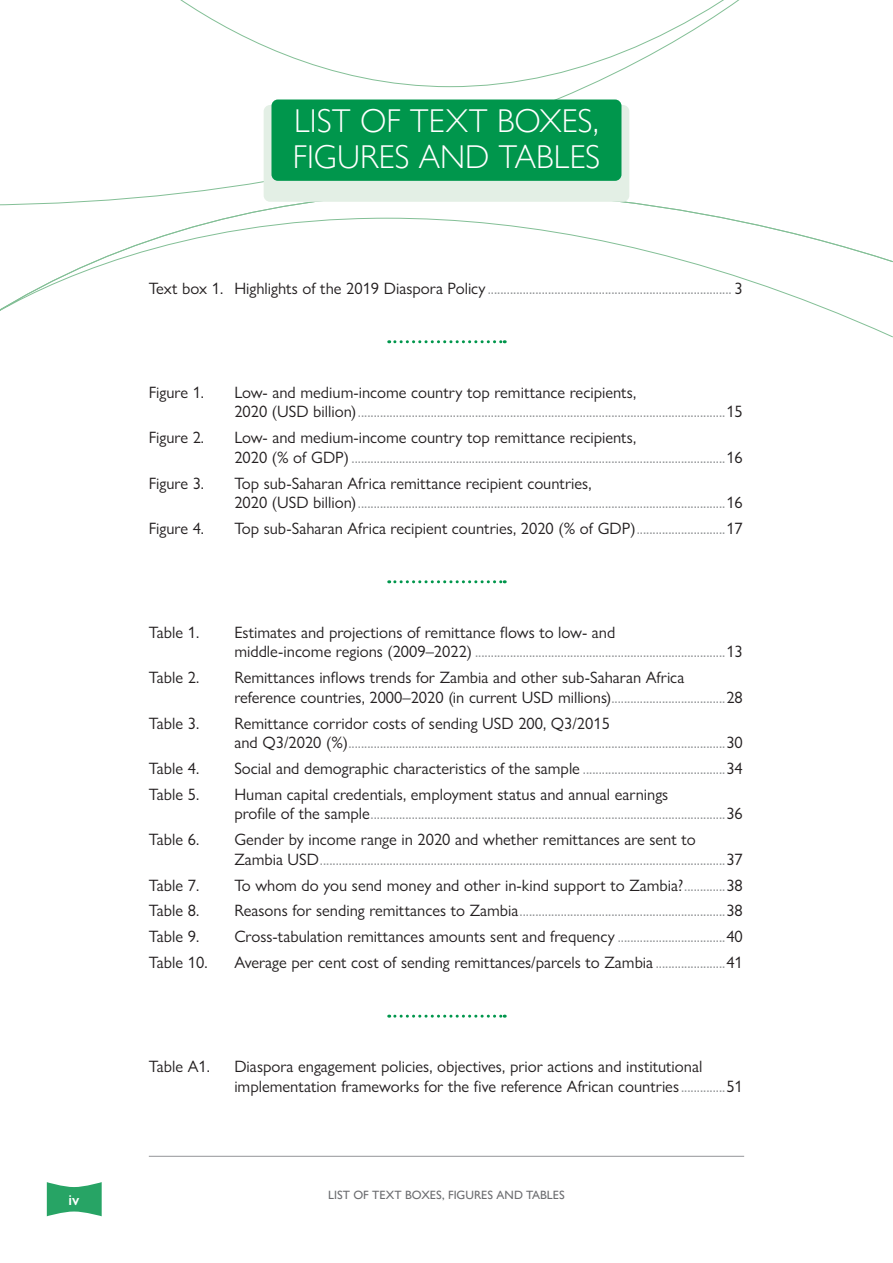
<style>
.page{position:relative;width:893px;height:1263px;background:#fff}
.page>*{position:absolute;margin:0;border:0;box-sizing:border-box;transform-origin:0 0}
.t1{font:300 33px/36px "Gill Sans Nova";color:#fff}
.t2{font:16.5px/19.5px "Gill Sans Nova";color:#939598}
.t3{font:16.5px/19.5px "Gill Sans Nova";color:#231f20}
.t4{font:600 15px "Gill Sans Nova";color:#fff}
.t5{font:500 12px "Gill Sans Nova";color:#6c6d70}
.s1{color:#231f20}
.s2{color:#939598}
</style>
<div class="page">
<svg style="left:180px;top:0;width:559px;height:191px"></svg>
<svg style="left:0;top:191px;width:893px;height:133px"></svg>
<div style="left:264px;top:105px;width:365px;height:97px;background:#e3efe5;border-radius:6px"></div>
<div style="left:271px;top:99px;width:350px;height:82px;background:#00964c;border-radius:6px"></div>
<svg style="left:389px;top:340px;width:116px;height:3px"></svg>
<svg style="left:389px;top:580px;width:116px;height:3px"></svg>
<svg style="left:389px;top:1015px;width:116px;height:3px"></svg>
<hr style="left:149px;top:1156px;width:595px;height:1px;background:#939598">
<svg style="left:47px;top:1182px;width:55px;height:34px;background:#4cb37f"></svg>
<h1 class="t1" style="left:293px;top:103px;width:309px">LIST OF TEXT BOXES,<br>FIGURES AND TABLES</h1>
<p class="t2" style="left:149px;top:278px;width:595px"><span class="s1">Text box 1. Highlights of the 2019 Diaspora Policy</span> ............................................................................. <span class="s1">3</span></p>
<p class="t3" style="left:149px;top:382px;width:57px">Figure 1.</p>
<p class="t2" style="left:234px;top:382px;width:510px"><span class="s1">Low- and medium-income country top remittance recipients,<br>2020 (USD billion)</span>....................................................................................................................<span class="s1">15</span></p>
<p class="t3" style="left:149px;top:428px;width:57px">Figure 2.</p>
<p class="t2" style="left:234px;top:428px;width:510px"><span class="s1">Low- and medium-income country top remittance recipients,<br>2020 (% of GDP)</span>......................................................................................................................<span class="s1">16</span></p>
<p class="t3" style="left:149px;top:473px;width:57px">Figure 3.</p>
<p class="t2" style="left:234px;top:473px;width:510px"><span class="s1">Top sub-Saharan Africa remittance recipient countries,<br>2020 (USD billion)</span>....................................................................................................................<span class="s1">16</span></p>
<p class="t3" style="left:149px;top:518px;width:57px">Figure 4.</p>
<p class="t3" style="left:234px;top:518px;width:510px">Top sub-Saharan Africa recipient countries, 2020 (% of GDP)<span class="s2">............................</span>17</p>
<p class="t3" style="left:149px;top:622px;width:52px">Table 1.</p>
<p class="t3" style="left:234px;top:622px;width:510px">Estimates and projections of remittance flows to low- and<br>middle-income regions (2009–2022) <span class="s2">...............................................................................</span>13</p>
<p class="t3" style="left:149px;top:668px;width:52px">Table 2.</p>
<p class="t3" style="left:234px;top:668px;width:510px">Remittances inflows trends for Zambia and other sub-Saharan Africa reference countries, 2000–2020 (in current USD millions)<span class="s2">....................................</span>28</p>
<p class="t3" style="left:149px;top:713px;width:52px">Table 3.</p>
<p class="t2" style="left:234px;top:713px;width:510px"><span class="s1">Remittance corridor costs of sending USD 200, Q3/2015<br>and Q3/2020 (%)</span>.......................................................................................................................<span class="s1">30</span></p>
<p class="t3" style="left:149px;top:758px;width:52px">Table 4.</p>
<p class="t3" style="left:234px;top:758px;width:510px">Social and demographic characteristics of the sample <span class="s2">.............................................</span>34</p>
<p class="t3" style="left:149px;top:784px;width:52px">Table 5.</p>
<p class="t2" style="left:234px;top:784px;width:510px"><span class="s1">Human capital credentials, employment status and annual earnings<br>profile of the sample</span>................................................................................................................<span class="s1">36</span></p>
<p class="t3" style="left:149px;top:830px;width:52px">Table 6.</p>
<p class="t2" style="left:234px;top:830px;width:510px"><span class="s1">Gender by income range in 2020 and whether remittances are sent to<br>Zambia USD</span>................................................................................................................................<span class="s1">37</span></p>
<p class="t3" style="left:149px;top:875px;width:52px">Table 7.</p>
<p class="t3" style="left:234px;top:875px;width:510px">To whom do you send money and other in-kind support to Zambia?<span class="s2">.............</span>38</p>
<p class="t3" style="left:149px;top:901px;width:52px">Table 8.</p>
<p class="t2" style="left:234px;top:901px;width:510px"><span class="s1">Reasons for sending remittances to Zambia</span>.................................................................<span class="s1">38</span></p>
<p class="t3" style="left:149px;top:927px;width:52px">Table 9.</p>
<p class="t3" style="left:234px;top:927px;width:510px">Cross-tabulation remittances amounts sent and frequency <span class="s2">..................................</span>40</p>
<p class="t3" style="left:149px;top:953px;width:60px">Table 10.</p>
<p class="t3" style="left:234px;top:953px;width:510px">Average per cent cost of sending remittances/parcels to Zambia <span class="s2">......................</span>41</p>
<p class="t3" style="left:149px;top:1057px;width:63px">Table A1.</p>
<p class="t3" style="left:234px;top:1057px;width:510px">Diaspora engagement policies, objectives, prior actions and institutional implementation frameworks for the five reference African countries<span class="s2">..............</span>51</p>
<p class="t4" style="left:68px;top:1190px;width:12px">iv</p>
<p class="t5" style="left:328px;top:1187px;width:238px">LIST OF TEXT BOXES, FIGURES AND TABLES</p>
</div>
